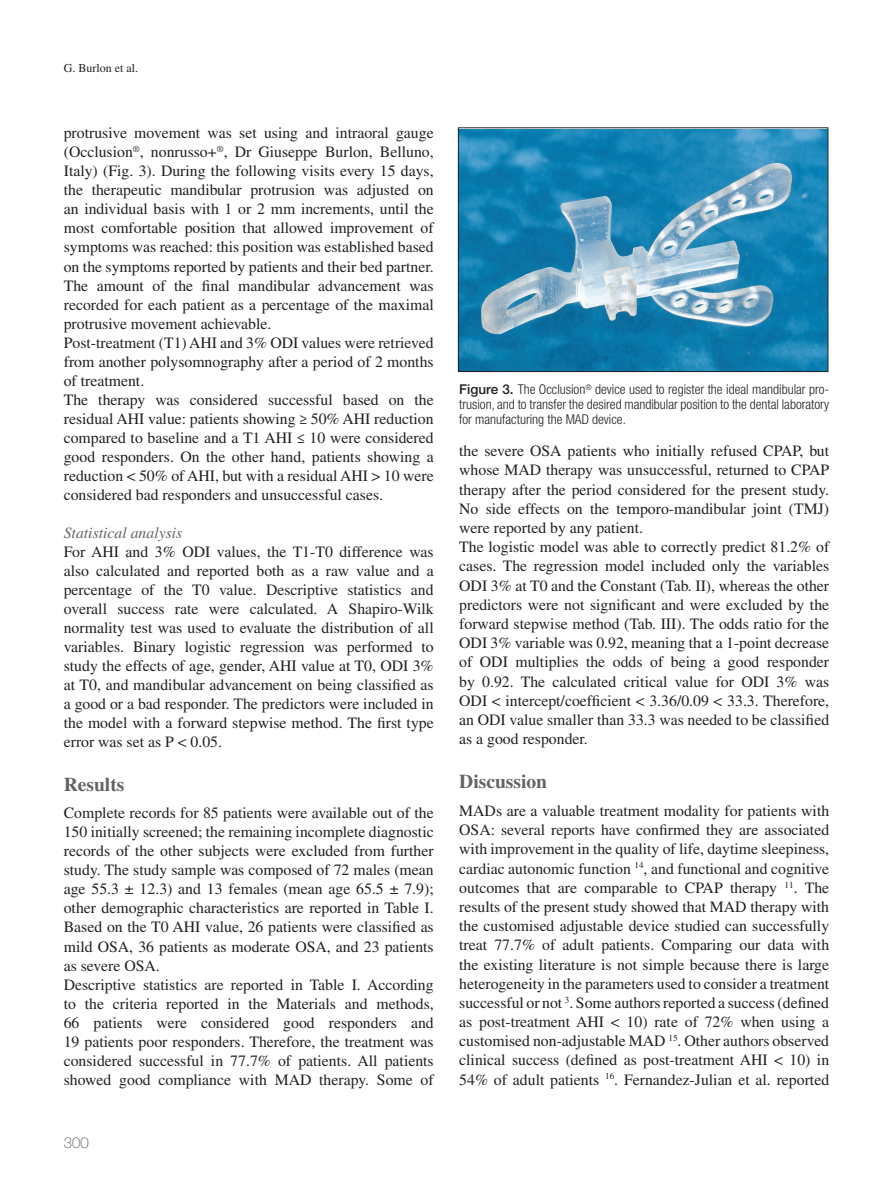
<style>
.page{position:relative;width:893px;height:1191px;background:#fff}
.page>*{position:absolute;margin:0;border:0;box-sizing:border-box;transform-origin:0 0}
.CAPITOLO{font:700 19.5px "Times LT Std";color:#636366}
.TESTO_base{font:15.75px/19px "Times LT Std";color:#231f20;text-align:justify}
.PARAGRAFO{font:italic 15.75px "Times LT Std";color:#636366}
.t1{font:100 15px "Helvetica Neue LT Std";color:#4b4c4d}
.FIG_didascalia{font:300 condensed 13.5px/15px "Helvetica Neue LT Std";color:#231f20;text-align:justify}
.t2{font:12px "Times LT Std";color:#231f20}
.s1{font-weight:500;font-stretch:normal}
</style>
<div class="page">
<img style="left:460px;top:130px;width:366px;height:240px">
<div style="left:458px;top:128px;width:370px;height:244px;border:1px solid #231f20"></div>
<p class="t2" style="left:64px;top:61px;width:76px">G. Burlon et al.</p>
<p class="TESTO_base" style="left:64px;top:123px;width:371px">protrusive movement was set using and intraoral gauge (Occlusion<sup>®</sup>, nonrusso+<sup>®</sup>, Dr Giuseppe Burlon, Belluno, Italy) (Fig. 3). During the following visits every 15 days, the therapeutic mandibular protrusion was adjusted on an individual basis with 1 or 2 mm increments, until the most comfortable position that allowed improvement of symptoms was reached: this position was established based on the symptoms reported by patients and their bed partner.<br>The amount of the final mandibular advancement was recorded for each patient as a percentage of the maximal protrusive movement achievable.</p>
<p class="TESTO_base" style="left:64px;top:333px;width:371px">Post-treatment (T1) AHI and 3% ODI values were retrieved from another polysomnography after a period of 2 months of treatment.</p>
<p class="TESTO_base" style="left:64px;top:390px;width:371px">The therapy was considered successful based on the residual AHI value: patients showing ≥ 50% AHI reduction compared to baseline and a T1 AHI ≤ 10 were considered good responders. On the other hand, patients showing a reduction &lt; 50% of AHI, but with a residual AHI &gt; 10 were considered bad responders and unsuccessful cases.</p>
<p class="PARAGRAFO" style="left:64px;top:523px;width:120px">Statistical analysis</p>
<p class="TESTO_base" style="left:64px;top:541px;width:371px">For AHI and 3% ODI values, the T1-T0 difference was also calculated and reported both as a raw value and a percentage of the T0 value. Descriptive statistics and overall success rate were calculated. A Shapiro-Wilk normality test was used to evaluate the distribution of all variables. Binary logistic regression was performed to study the effects of age, gender, AHI value at T0, ODI 3% at T0, and mandibular advancement on being classified as a good or a bad responder. The predictors were included in the model with a forward stepwise method. The first type error was set as P &lt; 0.05.</p>
<p class="CAPITOLO" style="left:64px;top:772px;width:62px">Results</p>
<p class="TESTO_base" style="left:64px;top:803px;width:371px">Complete records for 85 patients were available out of the 150 initially screened; the remaining incomplete diagnostic records of the other subjects were excluded from further study. The study sample was composed of 72 males (mean age 55.3 ± 12.3) and 13 females (mean age 65.5 ± 7.9); other demographic characteristics are reported in Table I.<br>Based on the T0 AHI value, 26 patients were classified as mild OSA, 36 patients as moderate OSA, and 23 patients as severe OSA.</p>
<p class="TESTO_base" style="left:64px;top:974px;width:371px">Descriptive statistics are reported in Table I. According to the criteria reported in the Materials and methods, 66 patients were considered good responders and 19 patients poor responders. Therefore, the treatment was considered successful in 77.7% of patients. All patients showed good compliance with MAD therapy. Some of</p>
<p class="t1" style="left:64px;top:1134px;width:27px">300</p>
<p class="FIG_didascalia" style="left:459px;top:382px;width:371px"><span class="s1">Figure 3.</span> The Occlusion<sup>®</sup> device used to register the ideal mandibular pro&shy;trusion, and to transfer the desired mandibular position to the dental laboratory for manufacturing the MAD device.</p>
<p class="TESTO_base" style="left:459px;top:441px;width:371px">the severe OSA patients who initially refused CPAP, but whose MAD therapy was unsuccessful, returned to CPAP therapy after the period considered for the present study.<br>No side effects on the temporo-mandibular joint (TMJ) were reported by any patient.</p>
<p class="TESTO_base" style="left:459px;top:537px;width:371px">The logistic model was able to correctly predict 81.2% of cases. The regression model included only the variables ODI 3% at T0 and the Constant (Tab. II), whereas the other predictors were not significant and were excluded by the forward stepwise method (Tab. III). The odds ratio for the ODI 3% variable was 0.92, meaning that a 1-point decrease of ODI multiplies the odds of being a good responder by 0.92. The calculated critical value for ODI 3% was ODI &lt; intercept/coefficient &lt; 3.36/0.09 &lt; 33.3. Therefore, an ODI value smaller than 33.3 was needed to be classified as a good responder.</p>
<p class="CAPITOLO" style="left:459px;top:770px;width:89px">Discussion</p>
<p class="TESTO_base" style="left:459px;top:801px;width:371px">MADs are a valuable treatment modality for patients with OSA: several reports have confirmed they are associated with improvement in the quality of life, daytime sleepiness, cardiac autonomic function <sup>14</sup>, and functional and cognitive outcomes that are comparable to CPAP therapy <sup>11</sup>. The results of the present study showed that MAD therapy with the customised adjustable device studied can successfully treat 77.7% of adult patients. Comparing our data with the existing literature is not simple because there is large heterogeneity in the parameters used to consider a treatment successful or not <sup>3</sup>. Some authors reported a success (defined as post-treatment AHI &lt; 10) rate of 72% when using a customised non-adjustable MAD <sup>15</sup>. Other authors observed clinical success (defined as post-treatment AHI &lt; 10) in 54% of adult patients <sup>16</sup>. Fernandez-Julian et al. reported</p>
</div>
